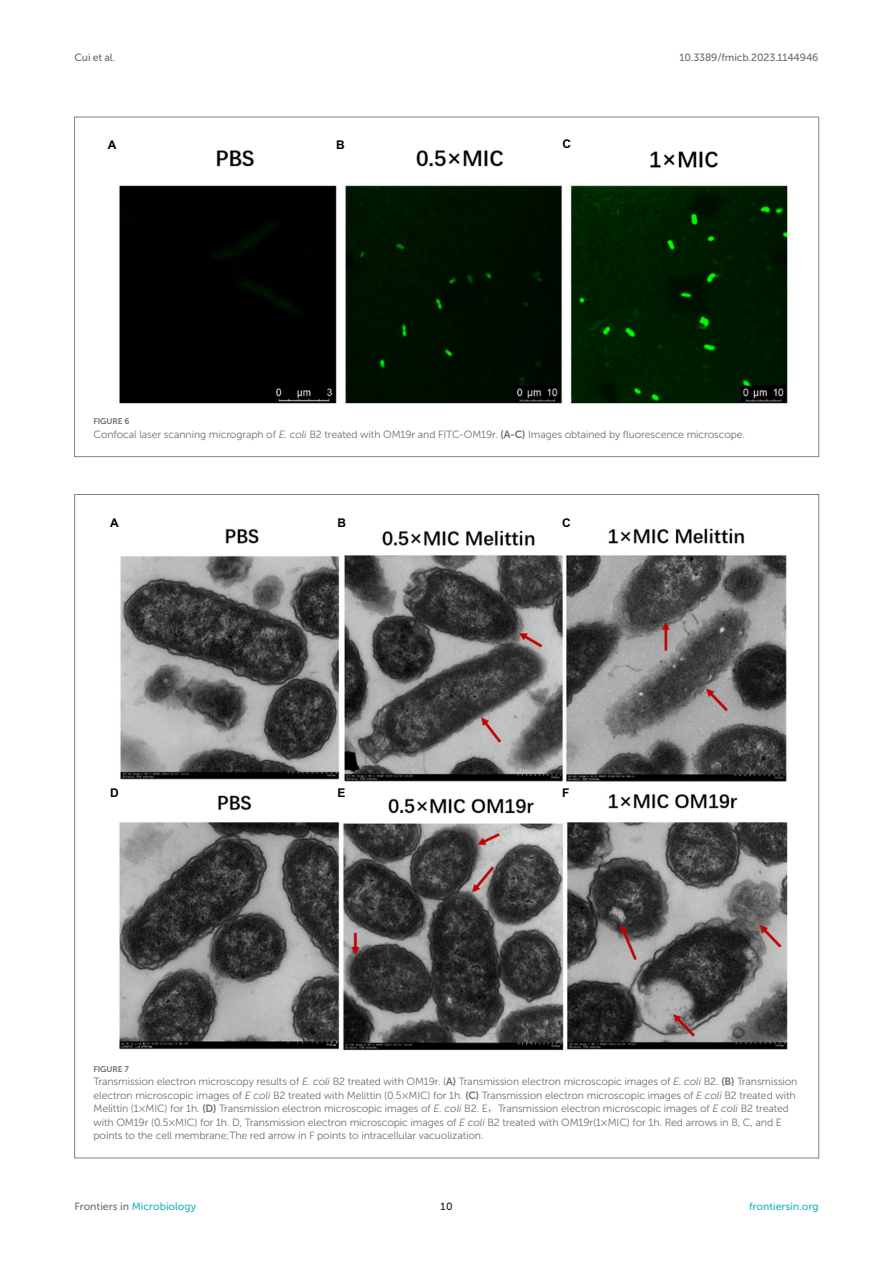
<style>
.page{position:relative;width:893px;height:1263px;background:#fff}
.page>*{position:absolute;margin:0;border:0;box-sizing:border-box;transform-origin:0 0}
.t1{font:700 12px "Arial";color:#000}
.FIG_LEG{font:10.5px/13.5px "Museo Sans 300";letter-spacing:-.01em;color:#706f70}
.t2{font:10.5px "Museo Sans 500";color:#1db5c3}
.t3{font:10.5px "Museo Sans 500";letter-spacing:-.015em;color:#706f70}
.t4{font:10.5px "Museo Sans 500";color:#1b1c1b}
.FIG_HD{font:8.25px "Museo Sans 700";letter-spacing:-.01em;color:#706f70}
.s1{font-style:italic}
.s2{font-family:"Museo Sans 700"}
.s3{font-family:"Sim Sun"}
.s4{color:#706f70}
</style>
<div class="page">
<img style="left:119px;top:150px;width:669px;height:254px">
<img style="left:119px;top:528px;width:669px;height:523px">
<p class="t3" style="left:74px;top:51px;width:42px">Cui et al.</p>
<p class="t3" style="left:680px;top:51px;width:140px">10.3389/fmicb.2023.1144946</p>
<p class="t1" style="left:108px;top:136px;width:10px">A</p>
<p class="t1" style="left:336px;top:136px;width:10px">B</p>
<p class="t1" style="left:562px;top:136px;width:10px">C</p>
<p class="FIG_HD" style="left:94px;top:417px;width:37px">FIGURE 6</p>
<p class="FIG_LEG" style="left:94px;top:427px;width:653px">Confocal laser scanning micrograph of <span class="s1">E. coli</span> B2 treated with OM19r and FITC-OM19r. <span class="s2">(A-C)</span> Images obtained by fluorescence microscope.</p>
<p class="t1" style="left:110px;top:514px;width:10px">A</p>
<p class="t1" style="left:338px;top:514px;width:10px">B</p>
<p class="t1" style="left:562px;top:514px;width:10px">C</p>
<p class="t1" style="left:110px;top:785px;width:10px">D</p>
<p class="t1" style="left:338px;top:785px;width:10px">E</p>
<p class="t1" style="left:562px;top:785px;width:9px">F</p>
<p class="FIG_HD" style="left:94px;top:1064px;width:37px">FIGURE 7</p>
<p class="FIG_LEG" style="left:94px;top:1075px;width:705px">Transmission electron microscopy results of <span class="s1">E. coli</span> B2 treated with OM19r. (<span class="s2">A)</span> Transmission electron microscopic images of <span class="s1">E. coli</span> B2. <span class="s2">(B)</span> Transmission electron microscopic images of <span class="s1">E coli</span> B2 treated with Melittin (0.5 × MIC) for 1 h. <span class="s2">(C)</span> Transmission electron microscopic images of <span class="s1">E coli</span> B2 treated with Melittin (1 × MIC) for 1 h. <span class="s2">(D)</span> Transmission electron microscopic images of <span class="s1">E. coli</span> B2. E<span class="s3">，</span>Transmission electron microscopic images of <span class="s1">E coli</span> B2 treated with OM19r (0.5 × MIC) for 1 h. D, Transmission electron microscopic images of <span class="s1">E coli</span> B2 treated with OM19r(1 × MIC) for 1 h. Red arrows in B, C, and E points to the cell membrane;The red arrow in F points to intracellular vacuolization.</p>
<p class="t2" style="left:74px;top:1200px;width:123px"><span class="s4">Frontiers in</span> Microbiology</p>
<p class="t4" style="left:440px;top:1200px;width:14px">10</p>
<p class="t2" style="left:749px;top:1200px;width:71px">frontiersin.org</p>
</div>
